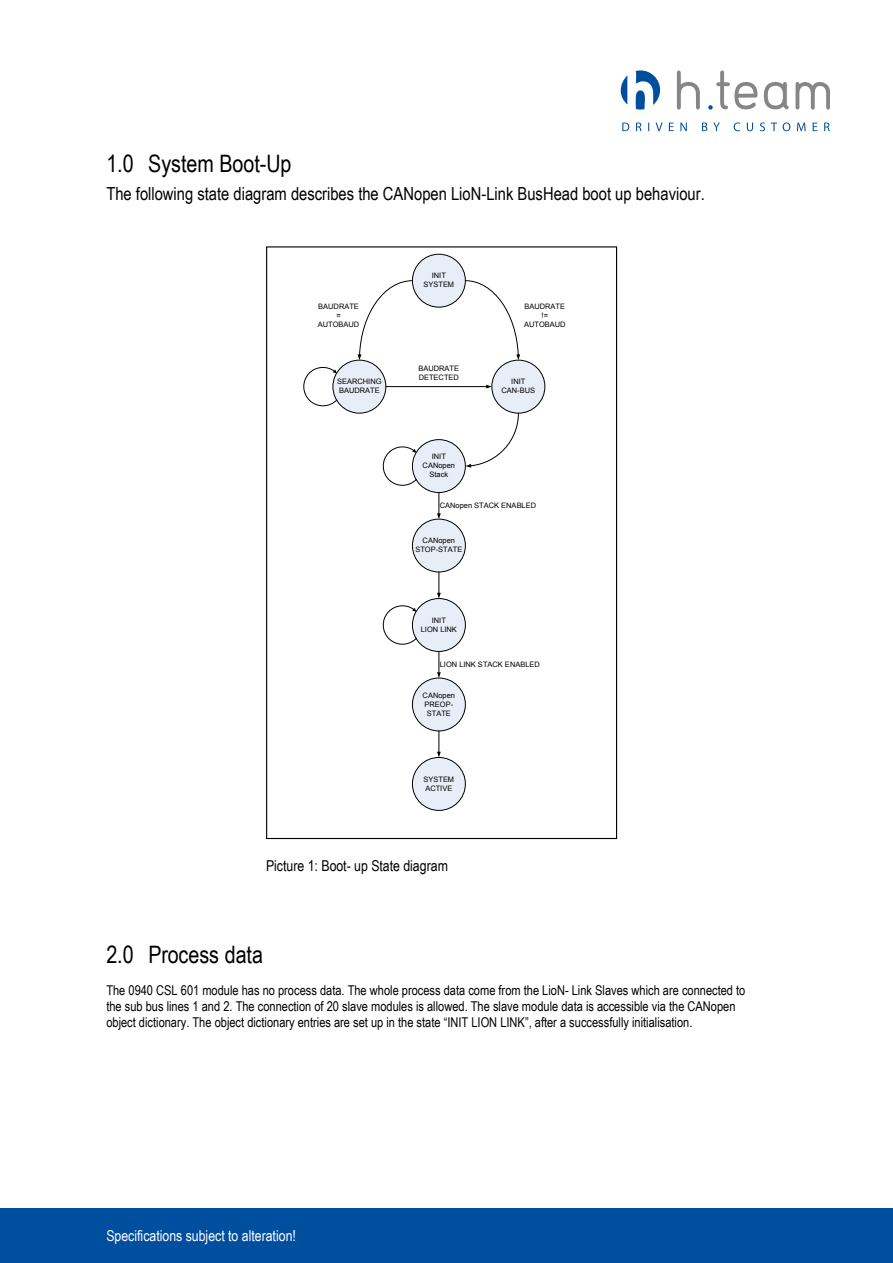
<style>
.page{position:relative;width:893px;height:1263px;background:#fff}
.page>*{position:absolute;margin:0;border:0;box-sizing:border-box;transform-origin:0 0}
.t1{font:24px "Arial Narrow";color:#000}
.t2{font:18px "Arial Narrow";color:#000}
.t3{font:15px "Arial Narrow";color:#fff}
.t4{font:15px "Arial Narrow";color:#000}
.t5{font:13.5px/16.2px "Arial Narrow";color:#000}
.t6{font:7.5px/9px "Arial";color:#000;text-align:center}
</style>
<div class="page">
<div style="left:412px;top:254px;width:53px;height:53px;background:#e8eef7;border-radius:50%"></div>
<div style="left:412px;top:254px;width:53px;height:53px;border:1px solid #000;border-radius:50%"></div>
<div style="left:333px;top:360px;width:53px;height:53px;background:#e8eef7;border-radius:50%"></div>
<div style="left:333px;top:360px;width:53px;height:53px;border:1px solid #000;border-radius:50%"></div>
<div style="left:412px;top:440px;width:53px;height:53px;background:#e8eef7;border-radius:50%"></div>
<div style="left:412px;top:440px;width:53px;height:53px;border:1px solid #000;border-radius:50%"></div>
<div style="left:492px;top:360px;width:53px;height:53px;background:#e8eef7;border-radius:50%"></div>
<div style="left:491px;top:360px;width:54px;height:53px;border:1px solid #000;border-radius:50%"></div>
<svg style="left:357px;top:280px;width:55px;height:80px"></svg>
<hr style="left:386px;top:386px;width:100px;height:1px;background:#000">
<svg style="left:486px;top:385px;width:6px;height:3px"></svg>
<svg style="left:303px;top:366px;width:34px;height:41px"></svg>
<svg style="left:465px;top:280px;width:55px;height:80px"></svg>
<svg style="left:465px;top:413px;width:53px;height:55px"></svg>
<div style="left:412px;top:599px;width:53px;height:52px;background:#e8eef7;border-radius:50%"></div>
<div style="left:412px;top:598px;width:53px;height:54px;border:1px solid #000;border-radius:50%"></div>
<svg style="left:382px;top:446px;width:34px;height:40px"></svg>
<div style="left:412px;top:519px;width:53px;height:53px;background:#e8eef7;border-radius:50%"></div>
<div style="left:412px;top:519px;width:53px;height:53px;border:1px solid #000;border-radius:50%"></div>
<svg style="left:437px;top:493px;width:4px;height:26px"></svg>
<svg style="left:437px;top:572px;width:4px;height:27px"></svg>
<svg style="left:382px;top:605px;width:34px;height:40px"></svg>
<div style="left:412px;top:678px;width:53px;height:53px;background:#e8eef7;border-radius:50%"></div>
<div style="left:412px;top:678px;width:53px;height:53px;border:1px solid #000;border-radius:50%"></div>
<svg style="left:437px;top:651px;width:4px;height:27px"></svg>
<div style="left:412px;top:758px;width:53px;height:52px;background:#e8eef7;border-radius:50%"></div>
<div style="left:412px;top:757px;width:53px;height:54px;border:1px solid #000;border-radius:50%"></div>
<svg style="left:437px;top:731px;width:4px;height:27px"></svg>
<svg style="left:676px;top:71px;width:23px;height:39px"></svg>
<svg style="left:708px;top:71px;width:49px;height:39px"></svg>
<svg style="left:763px;top:82px;width:25px;height:27px"></svg>
<svg style="left:795px;top:82px;width:35px;height:28px"></svg>
<svg style="left:620px;top:76px;width:7px;height:28px"></svg>
<svg style="left:635px;top:70px;width:25px;height:40px"></svg>
<svg style="left:622px;top:122px;width:207px;height:9px"></svg>
<div style="left:0;top:1208px;width:892px;height:55px;background:#004f9e"></div>
<h1 class="t1" style="left:106px;top:146px;width:187px">1.0 System Boot-Up</h1>
<h2 class="t2" style="left:106px;top:180px;width:600px">The following state diagram describes the CANopen LioN-Link BusHead boot up behaviour.</h2>
<p class="t6" style="left:318px;top:302px;width:43px">BAUDRATE =<br>AUTOBAUD</p>
<p class="t6" style="left:337px;top:377px;width:46px;text-align:left">SEARCHING<br>BAUDRATE</p>
<p class="t6" style="left:423px;top:271px;width:32px">INIT<br>SYSTEM</p>
<p class="t6" style="left:418px;top:364px;width:42px;text-align:left">BAUDRATE<br>DETECTED</p>
<p class="t6" style="left:422px;top:452px;width:34px">INIT<br>CANopen<br>Stack</p>
<p class="t6" style="left:524px;top:302px;width:43px">BAUDRATE !=<br>AUTOBAUD</p>
<p class="t6" style="left:501px;top:377px;width:35px">INIT<br>CAN-BUS</p>
<p class="t6" style="left:440px;top:501px;width:98px">CANopen STACK ENABLED</p>
<p class="t6" style="left:415px;top:536px;width:48px">CANopen<br>STOP-STATE</p>
<p class="t6" style="left:421px;top:616px;width:38px">INIT<br>LION LINK</p>
<p class="t6" style="left:440px;top:660px;width:102px">LION LINK STACK ENABLED</p>
<p class="t6" style="left:422px;top:691px;width:34px">CANopen<br>PREOP-<br>STATE</p>
<p class="t6" style="left:423px;top:775px;width:32px;text-align:left">SYSTEM<br>ACTIVE</p>
<p class="t4" style="left:266px;top:855px;width:183px">Picture 1: Boot- up State diagram</p>
<h1 class="t1" style="left:106px;top:936px;width:158px">2.0 Process data</h1>
<p class="t5" style="left:106px;top:982px;width:640px">The 0940 CSL 601 module has no process data. The whole process data come from the LioN- Link Slaves which are connected to the sub bus lines 1 and 2. The connection of 20 slave modules is allowed. The slave module data is accessible via the CANopen object dictionary. The object dictionary entries are set up in the state “INIT LION LINK”, after a successfully initialisation.</p>
<p class="t3" style="left:106px;top:1225px;width:191px">Specifications subject to alteration!</p>
</div>
